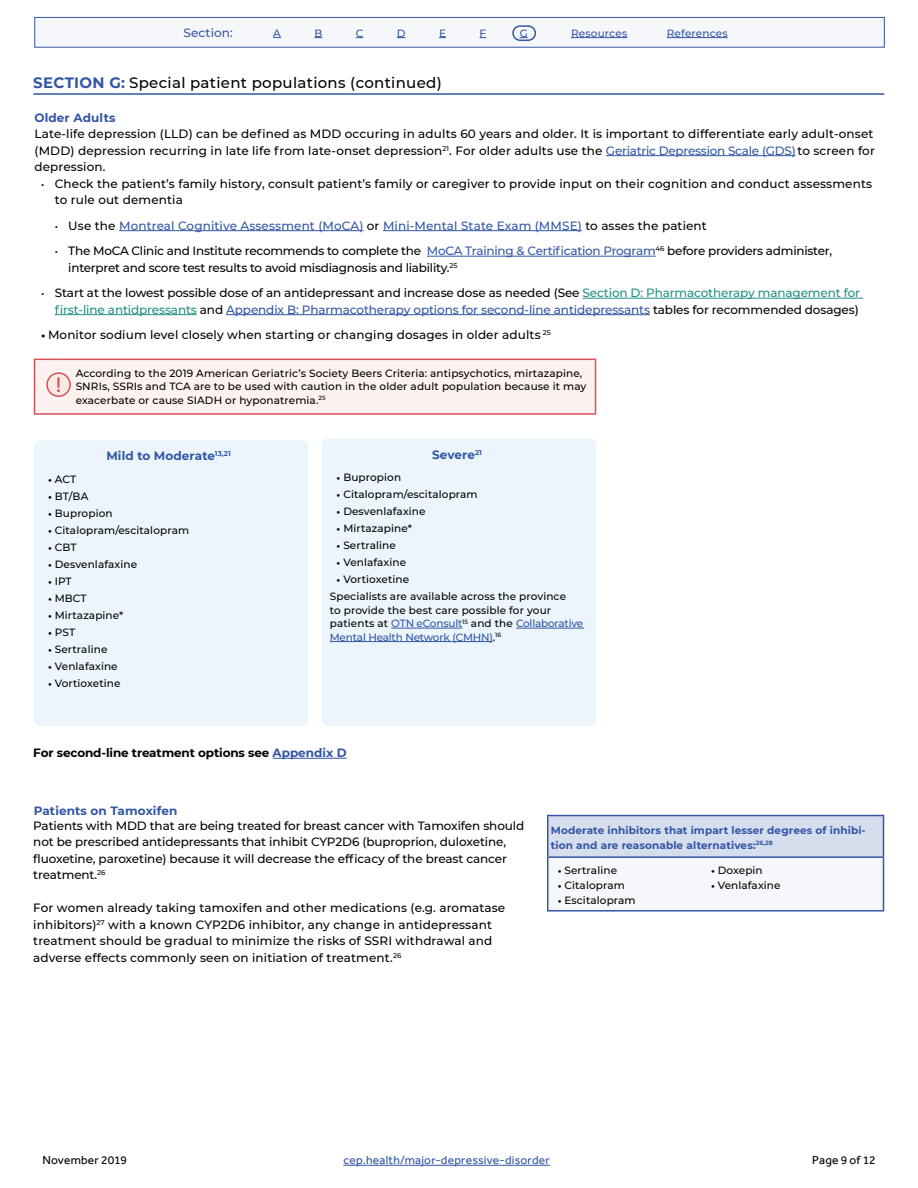
<style>
.page{position:relative;width:918px;height:1188px;background:#fff}
.page>*{position:absolute;margin:0;border:0;box-sizing:border-box;transform-origin:0 0}
.t1{font:500 15px "Montserrat";letter-spacing:.02em;color:#000}
.t2{font:500 12px/16.5px "Montserrat";letter-spacing:-.005em;color:#000}
.t3{font:500 12px "Montserrat";letter-spacing:.01em;color:#3255a4}
.t4{font:700 12px "Montserrat";letter-spacing:.01em;color:#3255a4}
.t5{font:700 12px "Montserrat";letter-spacing:-.01em;color:#000}
.t6{font:12px "Effra";letter-spacing:.02em;color:#3255a4}
.t7{font:12px "Effra";letter-spacing:.01em;color:#000}
.t8{font:500 10.5px/13.5px "Montserrat";letter-spacing:.01em;color:#000}
.t9{font:700 10.5px/15px "Montserrat";letter-spacing:.01em;color:#3255a4}
.t10{font:500 10.5px "Montserrat";letter-spacing:.01em;color:#3255a4}
.s1{font-weight:700;color:#3255a4}
.s2{color:#3255a4}
.s3{font-size:10.5px}
.s4{font-size:10.5px;color:#000}
.s5{color:#000}
.s6{color:#238f83}
.s7{font-family:"Effra";font-weight:400}
</style>
<div class="page">
<div style="left:35px;top:17px;width:850px;height:30px;background:#f5f7fa;border:1px solid #3255a4"></div>
<hr style="left:571px;top:37px;width:56px;height:1px;background:#3255a4">
<hr style="left:667px;top:37px;width:61px;height:1px;background:#3255a4">
<hr style="left:343px;top:1165px;width:207px;height:1px;background:#3255a4">
<hr style="left:33px;top:93px;width:851px;height:2px;background:#3255a4">
<hr style="left:273px;top:758px;width:74px;height:1px;background:#3255a4">
<hr style="left:606px;top:155px;width:190px;height:1px;background:#3255a4">
<hr style="left:119px;top:230px;width:245px;height:1px;background:#3255a4">
<hr style="left:383px;top:230px;width:199px;height:1px;background:#3255a4">
<hr style="left:427px;top:256px;width:229px;height:1px;background:#3255a4">
<hr style="left:583px;top:298px;width:280px;height:1px;background:#238f83">
<hr style="left:55px;top:314px;width:142px;height:1px;background:#238f83">
<hr style="left:226px;top:314px;width:424px;height:1px;background:#3255a4">
<div style="left:548px;top:816px;width:336px;height:41px;background:#d6dded"></div>
<div style="left:548px;top:857px;width:336px;height:54px;background:#f5f7fa"></div>
<hr style="left:547px;top:815px;width:337px;height:1px;background:#3255a4">
<hr style="left:547px;top:816px;width:1px;height:40px;background:#3255a4">
<hr style="left:883px;top:816px;width:1px;height:40px;background:#3255a4">
<hr style="left:547px;top:856px;width:337px;height:2px;background:#3255a4">
<hr style="left:547px;top:858px;width:1px;height:52px;background:#3255a4">
<hr style="left:883px;top:858px;width:1px;height:52px;background:#3255a4">
<hr style="left:547px;top:910px;width:337px;height:2px;background:#3255a4">
<div style="left:512px;top:25px;width:24px;height:16px;border:2px solid #3255a4;border-radius:7px"></div>
<div style="left:34px;top:440px;width:274px;height:286px;background:#ebf5fb;border-radius:7px"></div>
<div style="left:322px;top:438px;width:274px;height:288px;background:#ebf5fb;border-radius:7px"></div>
<hr style="left:391px;top:628px;width:71px;height:1px;background:#3255a4">
<hr style="left:516px;top:628px;width:68px;height:1px;background:#3255a4">
<hr style="left:330px;top:641px;width:163px;height:1px;background:#3255a4">
<hr style="left:34px;top:413px;width:28px;height:2px;background:#d55155">
<hr style="left:62px;top:413px;width:534px;height:2px;background:#d55155">
<svg style="left:34px;top:359px;width:562px;height:55px"></svg>
<p class="t3" style="left:184px;top:24px;width:51px">Section:</p>
<p class="t10" style="left:273px;top:26px;width:9px">A</p>
<p class="t10" style="left:314px;top:26px;width:9px">B</p>
<p class="t10" style="left:356px;top:26px;width:9px">C</p>
<p class="t10" style="left:397px;top:26px;width:10px">D</p>
<p class="t10" style="left:439px;top:26px;width:9px">E</p>
<p class="t10" style="left:480px;top:26px;width:8px">F</p>
<p class="t10" style="left:520px;top:26px;width:10px">G</p>
<p class="t10" style="left:571px;top:26px;width:58px">Resources</p>
<p class="t10" style="left:667px;top:26px;width:62px">References</p>
<p class="t1" style="left:33px;top:72px;width:410px"><span class="s1">SECTION G:</span> Special patient populations (continued)</p>
<p class="t4" style="left:35px;top:109px;width:82px">Older Adults</p>
<p class="t2" style="left:35px;top:125px;width:842px">Late-life depression (LLD) can be defined as MDD occuring in adults 60 years and older. It is important to differentiate early adult-onset (MDD) depression recurring in late life from late-onset depression<sup>21</sup>. For older adults use the <span class="s2">Geriatric Depression Scale (GDS)</span> to screen for depression.</p>
<p class="t2" style="left:55px;top:175px;width:819px;text-indent:-14px"><span class="s3">•</span> Check the patient’s family history, consult patient’s family or caregiver to provide input on their cognition and conduct assessments to rule out dementia</p>
<p class="t3" style="left:55px;top:217px;width:654px"><span class="s4">•</span> <span class="s5">Use the</span> Montreal Cognitive Assessment (MoCA) <span class="s5">or</span> Mini-Mental State Exam (MMSE) <span class="s5">to asses the patient</span></p>
<p class="t2" style="left:68px;top:242px;width:765px;text-indent:-13px"><span class="s3">•</span> The MoCA Clinic and Institute recommends to complete the <span class="s2">MoCA Training &amp; Certification Program</span><sup>46</sup> before providers administer, interpret and score test results to avoid misdiagnosis and liability.<sup>25</sup></p>
<p class="t2" style="left:41px;top:284px;width:820px;text-align:right"><span class="s3">•</span> Start at the lowest possible dose of an antidepressant and increase dose as needed (See <span class="s6">Section D: Pharmacotherapy management for first-line antidpressants</span> and <span class="s2">Appendix B: Pharmacotherapy options for second-line antidepressants</span> tables for recommended dosages)</p>
<p class="t2" style="left:41px;top:326px;width:511px"><span class="s7">•</span> Monitor sodium level closely when starting or changing dosages in older adults <sup>25</sup></p>
<p class="t8" style="left:76px;top:366px;width:512px">According to the 2019 American Geriatric’s Society Beers Criteria: antipsychotics, mirtazapine,<br>SNRIs, SSRIs and TCA are to be used with caution in the older adult population because it may exacerbate or cause SIADH or hyponatremia.<sup>25</sup></p>
<p class="t4" style="left:106px;top:447px;width:126px">Mild to Moderate<sup>13,21</sup></p>
<p class="t8" style="left:48px;top:472px;width:30px"><span class="s7">•</span> ACT</p>
<p class="t8" style="left:48px;top:489px;width:42px"><span class="s7">•</span> BT/BA</p>
<p class="t8" style="left:48px;top:506px;width:66px"><span class="s7">•</span> Bupropion</p>
<p class="t8" style="left:48px;top:523px;width:143px"><span class="s7">•</span> Citalopram/escitalopram</p>
<p class="t8" style="left:48px;top:540px;width:30px"><span class="s7">•</span> CBT</p>
<p class="t8" style="left:48px;top:557px;width:91px"><span class="s7">•</span> Desvenlafaxine</p>
<p class="t8" style="left:48px;top:574px;width:25px"><span class="s7">•</span> IPT</p>
<p class="t8" style="left:48px;top:591px;width:40px"><span class="s7">•</span> MBCT</p>
<p class="t8" style="left:48px;top:608px;width:77px"><span class="s7">•</span> Mirtazapine*</p>
<p class="t8" style="left:48px;top:625px;width:29px"><span class="s7">•</span> PST</p>
<p class="t8" style="left:48px;top:642px;width:61px"><span class="s7">•</span> Sertraline</p>
<p class="t8" style="left:48px;top:659px;width:71px"><span class="s7">•</span> Venlafaxine</p>
<p class="t8" style="left:48px;top:676px;width:74px"><span class="s7">•</span> Vortioxetine</p>
<p class="t4" style="left:432px;top:446px;width:51px">Severe<sup>21</sup></p>
<p class="t8" style="left:337px;top:470px;width:66px"><span class="s7">•</span> Bupropion</p>
<p class="t8" style="left:337px;top:487px;width:143px"><span class="s7">•</span> Citalopram/escitalopram</p>
<p class="t8" style="left:337px;top:504px;width:91px"><span class="s7">•</span> Desvenlafaxine</p>
<p class="t8" style="left:337px;top:521px;width:77px"><span class="s7">•</span> Mirtazapine*</p>
<p class="t8" style="left:337px;top:538px;width:61px"><span class="s7">•</span> Sertraline</p>
<p class="t8" style="left:337px;top:555px;width:71px"><span class="s7">•</span> Venlafaxine</p>
<p class="t8" style="left:330px;top:571px;width:238px;line-height:17px;text-indent:7px"><span class="s7">•</span> Vortioxetine<br>Specialists are available across the province</p>
<p class="t8" style="left:330px;top:603px;width:255px">to provide the best care possible for your patients at <span class="s2">OTN eConsult</span><sup>15</sup> and the <span class="s2">Collaborative<br>Mental Health Network (CMHN)</span>.<sup>16</sup></p>
<p class="t5" style="left:33px;top:744px;width:315px">For second-line treatment options see <span class="s2">Appendix D</span></p>
<p class="t4" style="left:34px;top:802px;width:145px">Patients on Tamoxifen</p>
<p class="t2" style="left:33px;top:817px;width:492px">Patients with MDD that are being treated for breast cancer with Tamoxifen should not be prescribed antidepressants that inhibit CYP2D6 (buproprion, duloxetine, fluoxetine, paroxetine) because it will decrease the efficacy of the breast cancer treatment.<sup>26</sup></p>
<p class="t2" style="left:33px;top:899px;width:474px">For women already taking tamoxifen and other medications (e.g. aromatase inhibitors)<sup>27</sup> with a known CYP2D6 inhibitor, any change in antidepressant treatment should be gradual to minimize the risks of SSRI withdrawal and adverse effects commonly seen on initiation of treatment.<sup>26</sup></p>
<p class="t9" style="left:551px;top:822px;width:316px">Moderate inhibitors that impart lesser degrees of inhibi&shy;tion and are reasonable alternatives:<sup>26,28</sup></p>
<p class="t8" style="left:558px;top:863px;width:61px"><span class="s7">•</span> Sertraline</p>
<p class="t8" style="left:558px;top:878px;width:69px"><span class="s7">•</span> Citalopram</p>
<p class="t8" style="left:558px;top:893px;width:80px"><span class="s7">•</span> Escitalopram</p>
<p class="t8" style="left:711px;top:863px;width:53px"><span class="s7">•</span> Doxepin</p>
<p class="t8" style="left:711px;top:878px;width:71px"><span class="s7">•</span> Venlafaxine</p>
<p class="t7" style="left:42px;top:1153px;width:86px">November 2019</p>
<p class="t6" style="left:343px;top:1153px;width:208px">cep.health/major-depressive-disorder</p>
<p class="t7" style="left:812px;top:1153px;width:65px">Page 9 of 12</p>
</div>
